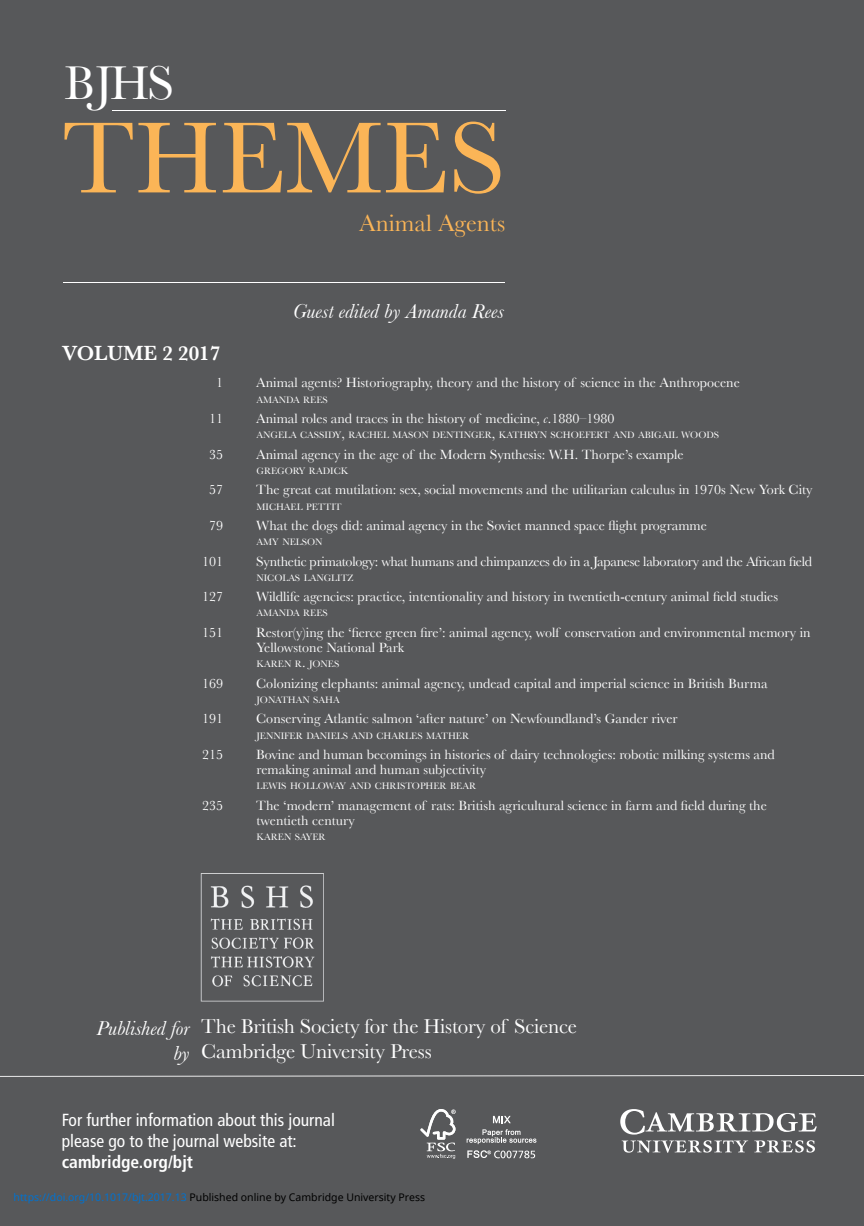
<style>
.page{position:relative;width:864px;height:1226px;background:#fff}
.page>*{position:absolute;margin:0;border:0;box-sizing:border-box;transform-origin:0 0}
.t1{font:105px "Baskerville";color:#fbb557}
.t2{font:49.52px "Baskerville";color:#fff}
.t3{font:24.5px "Baskerville";color:#fbb557}
.t4{font:21px/25.2px "Baskerville";letter-spacing:-.01em;color:#fff}
.t5{font:italic 21px/25.2px "Baskerville";color:#fff;text-align:right}
.t6{font:600 21px "Baskerville";color:#fff}
.t7{font:condensed 17.5px/21px "Frutiger LTACE";color:#fff}
.t8{font:14px/15.2px "Baskerville";color:#fff}
.t9{font:14px "Baskerville";letter-spacing:-.02em;color:#fff}
.t10{font:10.5px "Noto Sans";color:#000}
.t11{font:9.8px "Baskerville";color:#fff}
.s1{font-style:italic}
.s2{font-size:14px}
.s3{font-weight:700}
.s4{color:#0172cf}
</style>
<div class="page">
<div style="left:0;top:0;width:863px;height:1225px;background:#57585a"></div>
<hr style="left:63px;top:282px;width:441px;height:1px;background:#fff">
<hr style="left:112px;top:110px;width:393px;height:1px;background:#fff">
<img style="left:200px;top:873px;width:123px;height:128px">
<svg style="left:0;top:1075px;width:863px;height:1px"></svg>
<svg style="left:620px;top:1109px;width:196px;height:43px"></svg>
<svg style="left:420px;top:1109px;width:35px;height:49px"></svg>
<svg style="left:493px;top:1115px;width:17px;height:8px"></svg>
<svg style="left:466px;top:1129px;width:70px;height:14px"></svg>
<svg style="left:467px;top:1150px;width:68px;height:8px"></svg>
<p class="t2" style="left:64px;top:54px;width:111px">BJHS</p>
<p class="t1" style="left:62px;top:98px;width:444px">THEMES</p>
<p class="t3" style="left:359px;top:209px;width:147px">Animal Agents</p>
<p class="t5" style="left:293px;top:299px;width:212px">Guest edited by Amanda Rees</p>
<p class="t6" style="left:62px;top:341px;width:160px">VOLUME 2 2017</p>
<p class="t8" style="left:216px;top:375px;width:8px">1</p>
<p class="t8" style="left:256px;top:375px;width:485px">Animal agents? Historiography, theory and the history of science in the Anthropocene</p>
<p class="t11" style="left:256px;top:394px;width:73px">AMANDA REES</p>
<p class="t8" style="left:209px;top:411px;width:15px">11</p>
<p class="t8" style="left:256px;top:411px;width:359px">Animal roles and traces in the history of medicine, <span class="s1">c</span>. 1880–1980</p>
<p class="t11" style="left:256px;top:429px;width:464px">ANGELA CASSIDY<span class="s2">,</span> RACHEL MASON DENTINGER<span class="s2">,</span> KATHRYN SCHOEFERT AND ABIGAIL WOODS</p>
<p class="t8" style="left:209px;top:446px;width:15px">35</p>
<p class="t8" style="left:256px;top:446px;width:428px">Animal agency in the age of the Modern Synthesis: W.H. Thorpe’s example</p>
<p class="t11" style="left:256px;top:465px;width:93px">GREGORY RADICK</p>
<p class="t8" style="left:209px;top:482px;width:15px">57</p>
<p class="t8" style="left:256px;top:482px;width:557px">The great cat mutilation: sex, social movements and the utilitarian calculus in 1970s New York City</p>
<p class="t11" style="left:256px;top:501px;width:87px">MICHAEL PETTIT</p>
<p class="t8" style="left:209px;top:517px;width:15px">79</p>
<p class="t8" style="left:256px;top:517px;width:452px">What the dogs did: animal agency in the Soviet manned space flight programme</p>
<p class="t11" style="left:256px;top:536px;width:67px">AMY NELSON</p>
<p class="t8" style="left:202px;top:553px;width:22px">101</p>
<p class="t9" style="left:256px;top:553px;width:557px">Synthetic primatology: what humans and chimpanzees do in a Japanese laboratory and the African field</p>
<p class="t11" style="left:256px;top:572px;width:99px">NICOLAS LANGLITZ</p>
<p class="t8" style="left:202px;top:589px;width:22px">127</p>
<p class="t8" style="left:256px;top:589px;width:523px">Wildlife agencies: practice, intentionality and history in twentieth-century animal field studies</p>
<p class="t11" style="left:256px;top:607px;width:73px">AMANDA REES</p>
<p class="t8" style="left:202px;top:624px;width:22px">151</p>
<p class="t8" style="left:256px;top:624px;width:555px">Restor(y)ing the ‘fierce green fire’: animal agency, wolf conservation and environmental memory in<br>Yellowstone National Park</p>
<p class="t11" style="left:256px;top:658px;width:84px">KAREN R<span class="s2">.</span> JONES</p>
<p class="t8" style="left:202px;top:675px;width:22px">169</p>
<p class="t8" style="left:256px;top:675px;width:512px">Colonizing elephants: animal agency, undead capital and imperial science in British Burma</p>
<p class="t11" style="left:256px;top:694px;width:85px">JONATHAN SAHA</p>
<p class="t8" style="left:202px;top:711px;width:22px">191</p>
<p class="t8" style="left:256px;top:711px;width:422px">Conserving Atlantic salmon ‘after nature’ on Newfoundland’s Gander river</p>
<p class="t11" style="left:256px;top:729px;width:214px">JENNIFER DANIELS AND CHARLES MATHER</p>
<p class="t8" style="left:202px;top:746px;width:22px">215</p>
<p class="t8" style="left:256px;top:746px;width:520px">Bovine and human becomings in histories of dairy technologies: robotic milking systems and remaking animal and human subjectivity</p>
<p class="t11" style="left:256px;top:780px;width:221px">LEWIS HOLLOWAY AND CHRISTOPHER BEAR</p>
<p class="t8" style="left:202px;top:797px;width:22px">235</p>
<p class="t8" style="left:256px;top:797px;width:512px">The ‘modern’ management of rats: British agricultural science in farm and field during the twentieth century</p>
<p class="t11" style="left:256px;top:831px;width:71px">KAREN SAYER</p>
<p class="t5" style="left:97px;top:1015px;width:94px">Published for by</p>
<p class="t4" style="left:201px;top:1013px;width:377px">The British Society for the History of Science<br>Cambridge University Press</p>
<p class="t7" style="left:62px;top:1110px;width:274px">For further information about this journal please go to the journal website at: <span class="s3">cambridge.org/bjt</span></p>
<p class="t10" style="left:14px;top:1189px;width:413px"><span class="s4">https://doi.org/10.1017/bjt.2017.13</span> Published online by Cambridge University Press</p>
</div>
